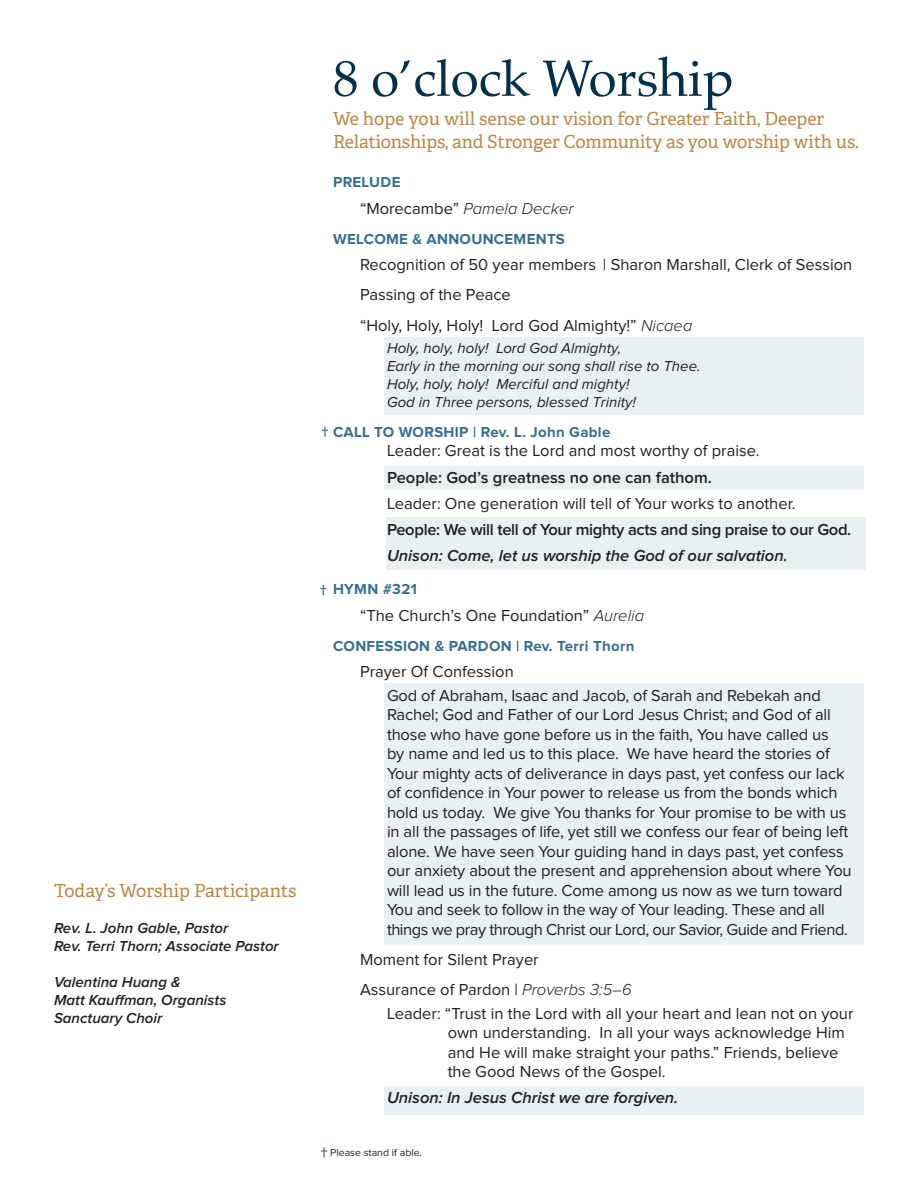
<style>
.page{position:relative;width:918px;height:1188px;background:#fff}
.page>*{position:absolute;margin:0;border:0;box-sizing:border-box;transform-origin:0 0}
.t1{font:51px "Palatino";color:#03314c}
.Tertiary_Header{font:18px/22.5px "Adelle";letter-spacing:-.01em;color:#bb8846}
.OW__Recitation{font:16.5px/19.5px "Proxima Nova";letter-spacing:-.01em;color:#231f20}
.OW__Recitation_Leade{font:16.5px/19.5px "Proxima Nova";color:#231f20}
.OW__Subhead{font:16.5px "Proxima Nova";color:#231f20}
.OW__Recitation_Uniso{font:italic 600 16.5px "Proxima Nova";color:#231f20}
.OW__Recitation_Peopl{font:600 16.5px "Proxima Nova";letter-spacing:-.02em;color:#231f20}
.OW__Recitation_Peopl-2{font:600 16.5px "Proxima Nova";color:#231f20}
.OW__Subhead-2{font:italic 300 16.5px "Proxima Nova";color:#231f20}
.OW__Song_Lyrics{font:italic 15px/18px "Proxima Nova";color:#231f20}
.Left_Column__Worship{font:italic 600 15px/18px "Proxima Nova";color:#231f20}
.OW__Header{font:700 15px "Proxima Nova";letter-spacing:.02em;color:#376f90}
.Sunday_School__Body{font:10.5px "Proxima Nova";color:#231f20}
.s1{font-weight:400;font-style:normal}
.s2{font-weight:300;font-style:italic}
</style>
<div class="page">
<div style="left:384px;top:466px;width:480px;height:24px;background:#e8f0f3"></div>
<div style="left:386px;top:518px;width:480px;height:52px;background:#e8f0f3"></div>
<div style="left:384px;top:337px;width:480px;height:78px;background:#e8f0f3"></div>
<div style="left:384px;top:683px;width:480px;height:262px;background:#e8f0f3"></div>
<div style="left:384px;top:1086px;width:480px;height:28px;background:#e8f0f3"></div>
<svg style="left:321px;top:1148px;width:6px;height:9px"></svg>
<svg style="left:320px;top:585px;width:6px;height:10px"></svg>
<svg style="left:322px;top:427px;width:6px;height:10px"></svg>
<p class="Tertiary_Header" style="left:54px;top:880px;width:244px">Today’s Worship Participants</p>
<p class="Left_Column__Worship" style="left:54px;top:920px;width:176px">Rev. L. John Gable, Pastor</p>
<p class="Left_Column__Worship" style="left:54px;top:938px;width:226px">Rev. Terri Thorn; Associate Pastor</p>
<p class="Left_Column__Worship" style="left:54px;top:974px;width:174px">Valentina Huang &amp;<br>Matt Kauffman, Organists</p>
<p class="Left_Column__Worship" style="left:54px;top:1010px;width:110px">Sanctuary Choir</p>
<p class="t1" style="left:333px;top:36px;width:402px">8 o’clock Worship</p>
<p class="Tertiary_Header" style="left:333px;top:108px;width:527px">We hope you will sense our vision for Greater Faith, Deeper<br>Relationships, and Stronger Community as you worship with us.</p>
<p class="OW__Header" style="left:333px;top:176px;width:69px">PRELUDE</p>
<p class="OW__Subhead-2" style="left:360px;top:201px;width:215px"><span class="s1">“Morecambe”</span> Pamela Decker</p>
<p class="OW__Header" style="left:333px;top:232px;width:233px">WELCOME &amp; ANNOUNCEMENTS</p>
<p class="OW__Subhead" style="left:360px;top:257px;width:494px">Recognition of 50 year members | Sharon Marshall, Clerk of Session</p>
<p class="OW__Subhead" style="left:360px;top:287px;width:152px">Passing of the Peace</p>
<p class="OW__Subhead" style="left:360px;top:318px;width:334px">“Holy, Holy, Holy! Lord God Almighty!” <span class="s2">Nicaea</span></p>
<p class="OW__Song_Lyrics" style="left:387px;top:339px;width:315px">Holy, holy, holy! Lord God Almighty,<br>Early in the morning our song shall rise to Thee.<br>Holy, holy, holy! Merciful and mighty!<br>God in Three persons, blessed Trinity!</p>
<p class="OW__Header" style="left:333px;top:425px;width:279px">CALL TO WORSHIP | Rev. L. John Gable</p>
<p class="OW__Recitation_Leade" style="left:387px;top:442px;width:374px">Leader: Great is the Lord and most worthy of praise.</p>
<p class="OW__Recitation_Peopl-2" style="left:387px;top:470px;width:326px">People: God’s greatness no one can fathom.</p>
<p class="OW__Recitation_Leade" style="left:387px;top:494px;width:410px">Leader: One generation will tell of Your works to another.</p>
<p class="OW__Recitation_Peopl" style="left:387px;top:522px;width:466px">People: We will tell of Your mighty acts and sing praise to our God.</p>
<p class="OW__Recitation_Uniso" style="left:387px;top:548px;width:402px">Unison: Come, let us worship the God of our salvation.</p>
<p class="OW__Header" style="left:333px;top:583px;width:85px">HYMN #321</p>
<p class="OW__Subhead" style="left:360px;top:608px;width:286px">“The Church’s One Foundation” <span class="s2">Aurelia</span></p>
<p class="OW__Header" style="left:333px;top:639px;width:303px">CONFESSION &amp; PARDON | Rev. Terri Thorn</p>
<p class="OW__Subhead" style="left:360px;top:664px;width:155px">Prayer Of Confession</p>
<p class="OW__Recitation" style="left:387px;top:686px;width:466px">God of Abraham, Isaac and Jacob, of Sarah and Rebekah and Rachel; God and Father of our Lord Jesus Christ; and God of all those who have gone before us in the faith, You have called us<br>by name and led us to this place. We have heard the stories of Your mighty acts of deliverance in days past, yet confess our lack of confidence in Your power to release us from the bonds which hold us today. We give You thanks for Your promise to be with us in all the passages of life, yet still we confess our fear of being left alone. We have seen Your guiding hand in days past, yet confess our anxiety about the present and apprehension about where You will lead us in the future. Come among us now as we turn toward You and seek to follow in the way of Your leading. These and all things we pray through Christ our Lord, our Savior, Guide and Friend.</p>
<p class="OW__Subhead" style="left:360px;top:952px;width:180px">Moment for Silent Prayer</p>
<p class="OW__Subhead" style="left:360px;top:982px;width:273px">Assurance of Pardon | <span class="s2">Proverbs 3:5–6</span></p>
<p class="OW__Recitation_Leade" style="left:448px;top:1004px;width:407px;text-indent:-61px">Leader: “Trust in the Lord with all your heart and lean not on your own understanding. In all your ways acknowledge Him and He will make straight your paths.” Friends, believe the Good News of the Gospel.</p>
<p class="OW__Recitation_Uniso" style="left:387px;top:1090px;width:293px">Unison: In Jesus Christ we are forgiven.</p>
<p class="Sunday_School__Body" style="left:330px;top:1148px;width:93px">Please stand if able.</p>
</div>
